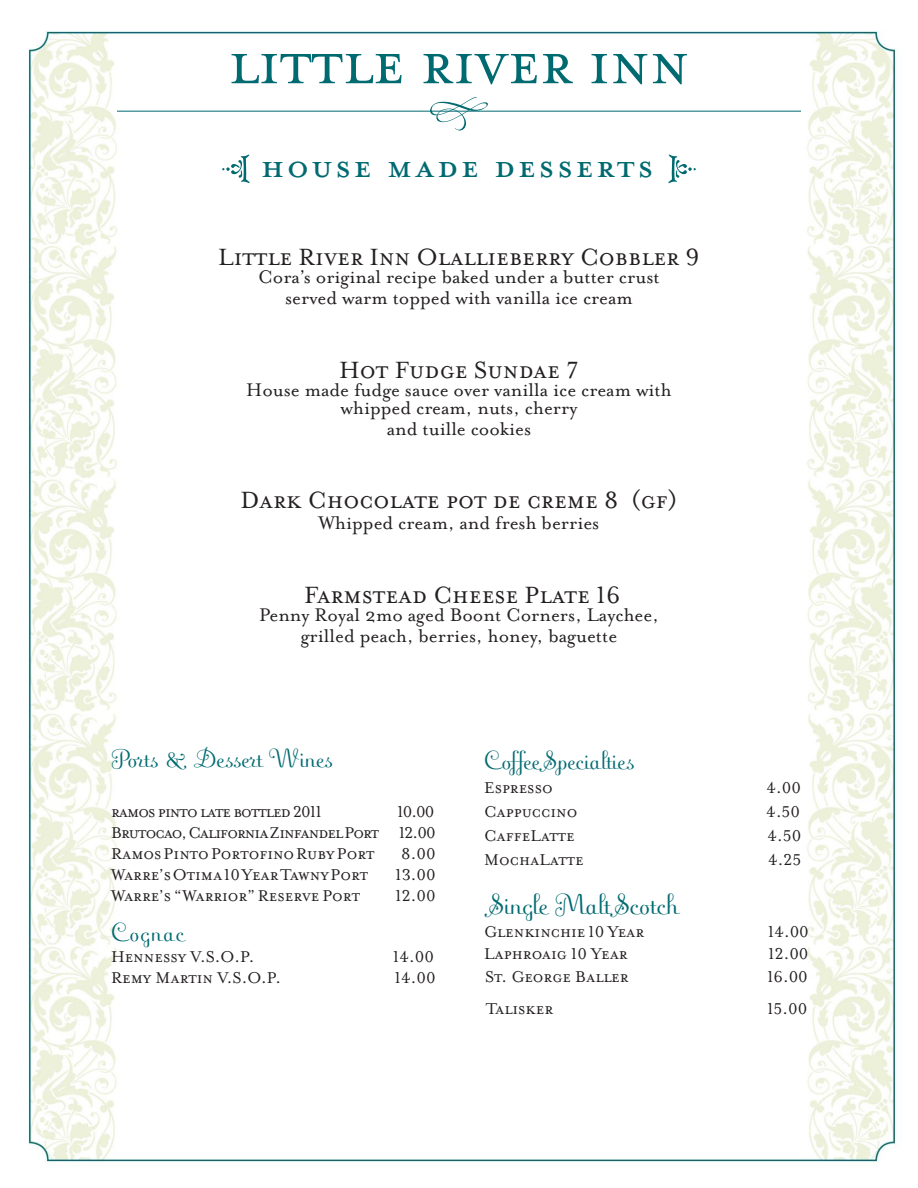
<style>
.page{position:relative;width:918px;height:1188px;background:#fff}
.page>*{position:absolute;margin:0;border:0;box-sizing:border-box;transform-origin:0 0}
.t1{font:67.5px "Mrs Eaves All Small Caps";color:#006a71}
.t2{font:45px "Mrs Eaves All Petite Caps";letter-spacing:.05em;color:#006a71}
.Menu_Section_Left_Ju{font:30px "Fling Com";color:#006a71}
.Menu_Item-Special_Fu{font:27px "Mrs Eaves Small Caps";color:#231f20}
.Menu_Header-center{font:27px "Fling Com";letter-spacing:.02em;color:#006a71}
.Menu_Item-Special_Fu-2{font:21px/21px "Mrs Eaves Roman";color:#231f20;text-align:center}
.Menu_Header-center-2{font:18px "Mrs Eaves Small Caps";color:#231f20}
.Menu_Section_Left_Ju-2{font:18px "Mrs Eaves Small Caps";color:#231f20}
.Menu_Header-center-3{font:18px/21px "Mrs Eaves Small Caps";letter-spacing:-.05em;color:#231f20}
.Menu_Section_Left_Ju-3{font:18px "Mrs Eaves Small Caps";letter-spacing:-.05em;color:#231f20}
</style>
<div class="page">
<img style="left:28px;top:31px;width:869px;height:1136px">
<hr style="left:117px;top:111px;width:684px;height:1px;background:#006a71">
<svg style="left:430px;top:97px;width:58px;height:34px"></svg>
<svg style="left:222px;top:155px;width:28px;height:28px"></svg>
<svg style="left:668px;top:155px;width:28px;height:28px"></svg>
<p class="t1" style="left:228px;top:38px;width:463px">little river inn</p>
<p class="t2" style="left:261px;top:146px;width:394px">house made desserts</p>
<p class="Menu_Item-Special_Fu" style="left:218px;top:242px;width:483px">Little River Inn Olallieberry Cobbler 9</p>
<p class="Menu_Item-Special_Fu-2" style="left:258px;top:267px;width:403px">Cora’s original recipe baked under a butter crust served warm topped with vanilla ice cream</p>
<p class="Menu_Item-Special_Fu" style="left:339px;top:355px;width:241px">Hot Fudge Sundae 7</p>
<p class="Menu_Item-Special_Fu-2" style="left:246px;top:381px;width:427px;line-height:18px">House made fudge sauce over vanilla ice cream with whipped cream, nuts, cherry</p>
<p class="Menu_Item-Special_Fu-2" style="left:387px;top:418px;width:146px">and tuille cookies</p>
<p class="Menu_Item-Special_Fu" style="left:241px;top:485px;width:438px">Dark Chocolate pot de creme 8 (gf)</p>
<p class="Menu_Item-Special_Fu-2" style="left:319px;top:513px;width:282px">Whipped cream, and fresh berries</p>
<p class="Menu_Item-Special_Fu" style="left:304px;top:580px;width:318px">Farmstead Cheese Plate 16</p>
<p class="Menu_Item-Special_Fu-2" style="left:259px;top:604px;width:401px">Penny Royal 2mo aged Boont Corners, Laychee, grilled peach, berries, honey, baguette</p>
<p class="Menu_Header-center" style="left:111px;top:743px;width:223px">Ports &amp; Dessert Wines</p>
<p class="Menu_Section_Left_Ju-3" style="left:111px;top:802px;width:213px">ramos pinto late bottled 2011</p>
<p class="Menu_Section_Left_Ju-2" style="left:397px;top:802px;width:39px">10.00</p>
<p class="Menu_Header-center-3" style="left:111px;top:822px;width:326px">Brutocao, California Zinfandel Port 12.00<br>Ramos Pinto Portofino Ruby Port</p>
<p class="Menu_Header-center-2" style="left:401px;top:844px;width:36px">8.00</p>
<p class="Menu_Header-center-2" style="left:111px;top:865px;width:259px">Warre’s Otima 10 Year Tawny Port</p>
<p class="Menu_Header-center-2" style="left:395px;top:865px;width:42px">13.00</p>
<p class="Menu_Header-center-2" style="left:111px;top:886px;width:251px">Warre’s “Warrior” Reserve Port</p>
<p class="Menu_Header-center-2" style="left:395px;top:886px;width:42px">12.00</p>
<p class="Menu_Header-center" style="left:111px;top:917px;width:74px">Cognac</p>
<p class="Menu_Header-center-2" style="left:111px;top:947px;width:145px">Hennessy V.S.O.P.</p>
<p class="Menu_Header-center-2" style="left:393px;top:947px;width:43px">14.00</p>
<p class="Menu_Header-center-2" style="left:111px;top:968px;width:172px">Remy Martin V.S.O.P.</p>
<p class="Menu_Header-center-2" style="left:394px;top:968px;width:43px">14.00</p>
<p class="Menu_Header-center" style="left:484px;top:744px;width:152px">CoffeeSpecialties</p>
<p class="Menu_Header-center-2" style="left:484px;top:778px;width:70px">Espresso</p>
<p class="Menu_Header-center-2" style="left:767px;top:778px;width:36px">4.00</p>
<p class="Menu_Header-center-2" style="left:484px;top:802px;width:95px">Cappuccino</p>
<p class="Menu_Header-center-2" style="left:766px;top:802px;width:35px">4.50</p>
<p class="Menu_Header-center-2" style="left:484px;top:826px;width:92px">CaffeLatte</p>
<p class="Menu_Header-center-2" style="left:768px;top:826px;width:35px">4.50</p>
<p class="Menu_Header-center-2" style="left:484px;top:850px;width:101px">MochaLatte</p>
<p class="Menu_Header-center-2" style="left:768px;top:850px;width:35px">4.25</p>
<p class="Menu_Section_Left_Ju" style="left:484px;top:887px;width:195px">Single MaltScotch</p>
<p class="Menu_Section_Left_Ju-2" style="left:484px;top:922px;width:162px">Glenkinchie 10 Year</p>
<p class="Menu_Section_Left_Ju-2" style="left:768px;top:922px;width:43px">14.00</p>
<p class="Menu_Section_Left_Ju-2" style="left:484px;top:944px;width:145px">Laphroaig 10 Year</p>
<p class="Menu_Section_Left_Ju-2" style="left:768px;top:944px;width:42px">12.00</p>
<p class="Menu_Section_Left_Ju-2" style="left:485px;top:967px;width:145px">St. George Baller</p>
<p class="Menu_Section_Left_Ju-2" style="left:767px;top:967px;width:42px">16.00</p>
<p class="Menu_Section_Left_Ju-2" style="left:486px;top:999px;width:69px">Talisker</p>
<p class="Menu_Section_Left_Ju-2" style="left:767px;top:999px;width:42px">15.00</p>
</div>
